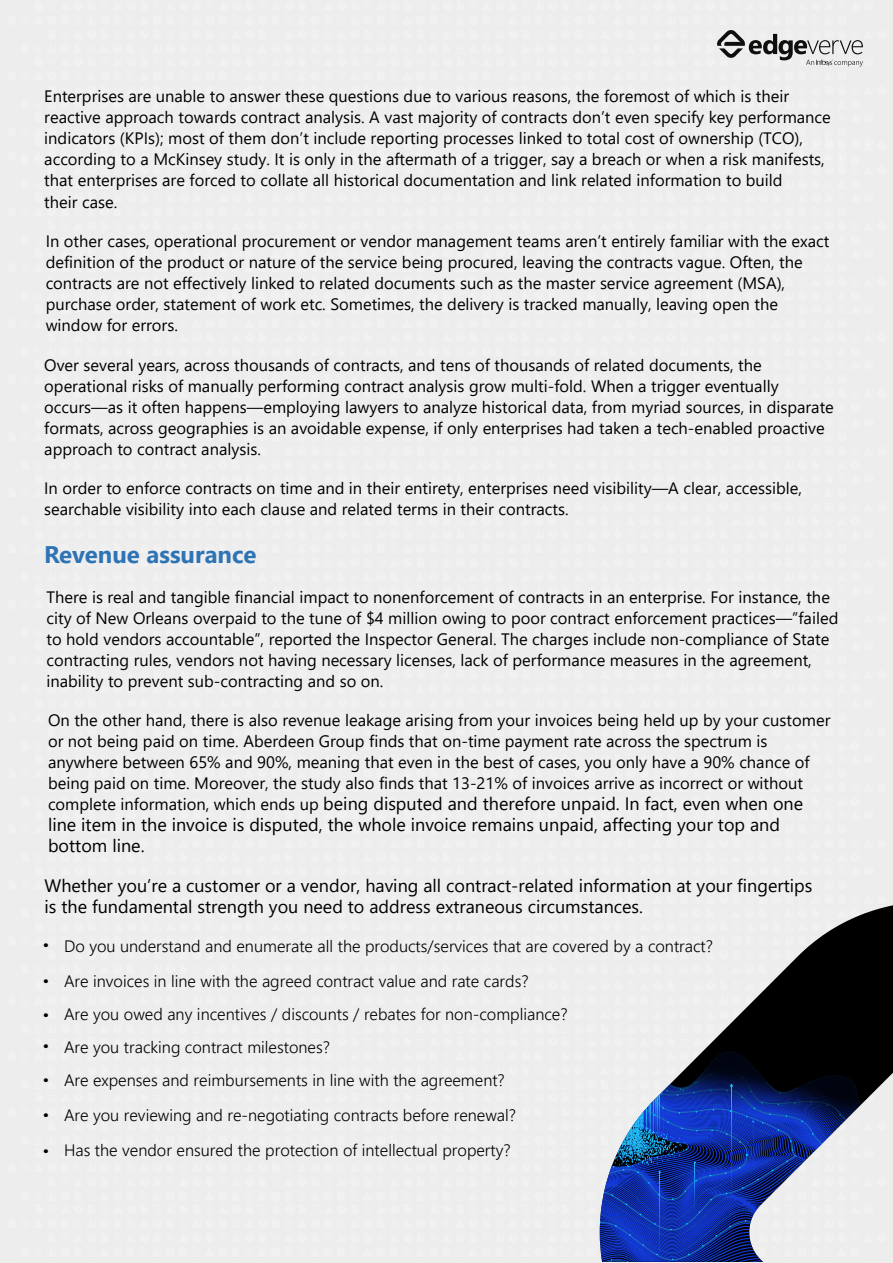
<style>
.page{position:relative;width:893px;height:1263px;background:#ededed}
.page>*{position:absolute;margin:0;border:0;box-sizing:border-box;transform-origin:0 0}
.t1{font:700 24px "Segoe UI";color:#2e74b5}
.t2{font:18px/21px "Segoe UI";color:#000}
.t3{font:16.5px/21px "Segoe UI";color:#000}
.t4{font:300 16.5px/32.7px "Segoe UI";color:#000}
.t5{font:300 16.5px/35.5px "Gotham";color:#000}
.s1{font-size:16.5px}
</style>
<div class="page">
<svg style="left:717px;top:30px;width:146px;height:37px"></svg>
<svg style="left:777px;top:905px;width:116px;height:146px;fill:#000"></svg>
<svg style="left:600px;top:1051px;width:293px;height:211px"></svg>
<hr style="left:659px;top:1173px;width:1px;height:79px;background:#21bcf9">
<hr style="left:627px;top:963px;width:1px;height:47px;background:#21bcf9">
<svg style="left:600px;top:977px;width:236px;height:274px"></svg>
<p class="t3" style="left:44px;top:85px;width:788px">Enterprises are unable to answer these questions due to various reasons, the foremost of which is their reactive approach towards contract analysis. A vast majority of contracts don’t even specify key performance indicators (KPIs); most of them don’t include reporting processes linked to total cost of ownership (TCO), according to a McKinsey study. It is only in the aftermath of a trigger, say a breach or when a risk manifests, that enterprises are forced to collate all historical documentation and link related information to build<br>their case.</p>
<p class="t3" style="left:46px;top:230px;width:785px">In other cases, operational procurement or vendor management teams aren’t entirely familiar with the exact definition of the product or nature of the service being procured, leaving the contracts vague. Often, the contracts are not effectively linked to related documents such as the master service agreement (MSA), purchase order, statement of work etc. Sometimes, the delivery is tracked manually, leaving open the window for errors.</p>
<p class="t3" style="left:44px;top:353px;width:791px">Over several years, across thousands of contracts, and tens of thousands of related documents, the operational risks of manually performing contract analysis grow multi-fold. When a trigger eventually occurs—as it often happens—employing lawyers to analyze historical data, from myriad sources, in disparate formats, across geographies is an avoidable expense, if only enterprises had taken a tech-enabled proactive approach to contract analysis.</p>
<p class="t3" style="left:44px;top:476px;width:759px">In order to enforce contracts on time and in their entirety, enterprises need visibility—A clear, accessible, searchable visibility into each clause and related terms in their contracts.</p>
<h1 class="t1" style="left:44px;top:532px;width:214px">Revenue assurance</h1>
<p class="t3" style="left:47px;top:585px;width:793px">There is real and tangible financial impact to nonenforcement of contracts in an enterprise. For instance, the city of New Orleans overpaid to the tune of $4 million owing to poor contract enforcement practices—”failed to hold vendors accountable”, reported the Inspector General. The charges include non-compliance of State contracting rules, vendors not having necessary licenses, lack of performance measures in the agreement, inability to prevent sub-contracting and so on.</p>
<p class="t3" style="left:48px;top:708px;width:784px">On the other hand, there is also revenue leakage arising from your invoices being held up by your customer or not being paid on time. Aberdeen Group finds that on-time payment rate across the spectrum is anywhere between 65% and 90%, meaning that even in the best of cases, you only have a 90% chance of being paid on time. Moreover, the study also finds that 13-21% of invoices arrive as incorrect or without</p>
<p class="t2" style="left:48px;top:791px;width:757px"><span class="s1">complete information, which ends up</span> being disputed and therefore unpaid. In fact, even when one line item in the invoice is disputed, the whole invoice remains unpaid, affecting your top and bottom line.</p>
<p class="t2" style="left:45px;top:873px;width:769px">Whether you’re a customer or a vendor, having all contract-related information at your fingertips is the fundamental strength you need to address extraneous circumstances.</p>
<p class="t5" style="left:42px;top:927px;width:9px">• •</p>
<p class="t5" style="left:42px;top:999px;width:9px;line-height:31px">• •</p>
<p class="t5" style="left:42px;top:1062px;width:9px;text-align:justify">• • •</p>
<p class="t4" style="left:64px;top:928px;width:651px">Do you understand and enumerate all the products/services that are covered by a contract?</p>
<p class="t4" style="left:64px;top:963px;width:466px">Are invoices in line with the agreed contract value and rate cards?</p>
<p class="t4" style="left:64px;top:996px;width:505px">Are you owed any incentives / discounts / rebates for non-compliance?<br>Are you tracking contract milestones?<br>Are expenses and reimbursements in line with the agreement?</p>
<p class="t4" style="left:64px;top:1095px;width:454px;line-height:35.5px">Are you reviewing and re-negotiating contracts before renewal?<br>Has the vendor ensured the protection of intellectual property?</p>
</div>
